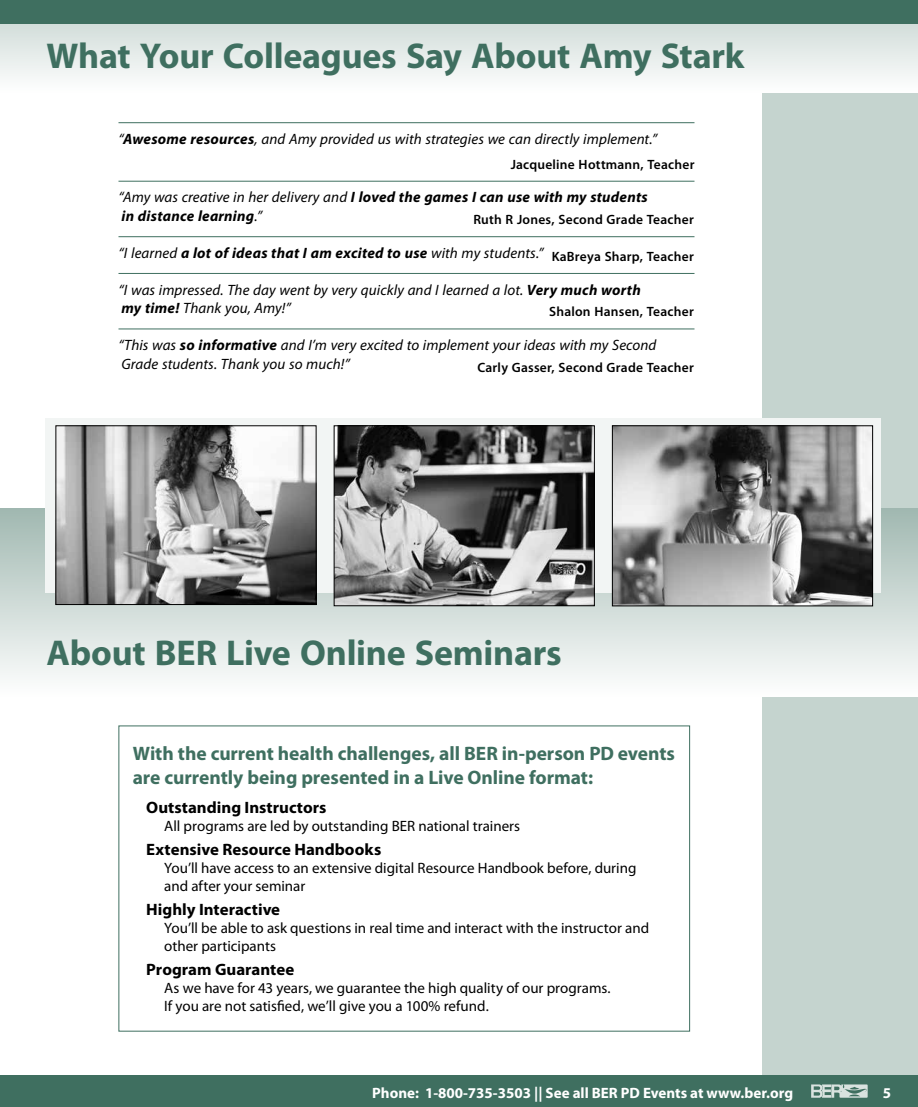
<style>
.page{position:relative;width:918px;height:1107px;background:#fff}
.page>*{position:absolute;margin:0;border:0;box-sizing:border-box;transform-origin:0 0}
.t1{font:700 36px "Myriad Pro";letter-spacing:-.01em;color:#3f6f60}
.t2{font:700 19.5px/23.4px "Myriad Pro";letter-spacing:-.005em;color:#3f6f60}
.t3{font:700 16.5px "Myriad Pro";color:#000}
.t4{font:15px/18px "Myriad Pro";color:#000}
.t5{font:italic 15px/18.8px "Myriad Pro";letter-spacing:.005em;color:#000}
.t6{font:italic 700 15px/18.8px "Myriad Pro";letter-spacing:.015em;color:#000}
.t7{font:700 15px "Myriad Pro";color:#fff}
.t8{font:600 13.5px "Myriad Pro";letter-spacing:.015em;color:#000}
.s1{font-weight:700}
.s2{font-weight:400}
</style>
<div class="page">
<div style="left:763px;top:0;width:155px;height:1107px;background:#c5d4cf"></div>
<div style="left:0;top:1076px;width:918px;height:31px;background:#3f6f60"></div>
<svg style="left:811px;top:1084px;width:57px;height:14px"></svg>
<svg style="left:0;top:24px;width:918px;height:68px"></svg>
<div style="left:0;top:0;width:918px;height:24px;background:#3f6f60"></div>
<hr style="left:118px;top:122px;width:576px;height:1px;background:#3f6f60">
<hr style="left:118px;top:181px;width:576px;height:1px;background:#3f6f60">
<hr style="left:118px;top:236px;width:576px;height:1px;background:#3f6f60">
<hr style="left:118px;top:273px;width:576px;height:1px;background:#3f6f60">
<hr style="left:118px;top:329px;width:576px;height:1px;background:#3f6f60">
<div style="left:0;top:509px;width:918px;height:187px;background:linear-gradient(to bottom,#a2b9b2,#fdfdfd)"></div>
<div style="left:45px;top:418px;width:835px;height:175px;background:#f2f5f4"></div>
<img style="left:58px;top:427px;width:256px;height:176px">
<div style="left:56px;top:425px;width:260px;height:180px;border:1px solid #000"></div>
<img style="left:336px;top:427px;width:257px;height:177px">
<div style="left:334px;top:425px;width:261px;height:181px;border:1px solid #000"></div>
<img style="left:614px;top:427px;width:257px;height:177px">
<div style="left:612px;top:425px;width:261px;height:181px;border:1px solid #000"></div>
<h1 class="t1" style="left:46px;top:32px;width:699px">What Your Colleagues Say About Amy Stark</h1>
<p class="t5" style="left:118px;top:129px;width:540px">“<span class="s1">Awesome resources</span>, and Amy provided us with strategies we can directly implement.”</p>
<p class="t8" style="left:511px;top:156px;width:185px">Jacqueline Hottmann, Teacher</p>
<p class="t6" style="left:118px;top:187px;width:531px"><span class="s2">“Amy was creative in her delivery and</span> I loved the games I can use with my students in distance learning<span class="s2">.”</span></p>
<p class="t8" style="left:473px;top:211px;width:222px">Ruth R Jones, Second Grade Teacher</p>
<p class="t6" style="left:118px;top:243px;width:577px"><span class="s2">“I learned</span> a lot of ideas that I am excited to use <span class="s2">with my students.”</span> <sub>KaBreya</sub> <sub>Sharp,</sub> <sub>Teacher</sub></p>
<p class="t5" style="left:118px;top:280px;width:524px">“I was impressed. The day went by very quickly and I learned a lot. <span class="s1">Very much worth my time!</span> Thank you, Amy!”</p>
<p class="t8" style="left:549px;top:303px;width:146px">Shalon Hansen, Teacher</p>
<p class="t5" style="left:118px;top:335px;width:539px">“This was <span class="s1">so informative</span> and I’m very excited to implement your ideas with my Second<br>Grade students. Thank you so much!”</p>
<p class="t8" style="left:477px;top:359px;width:218px">Carly Gasser, Second Grade Teacher</p>
<h1 class="t1" style="left:46px;top:629px;width:517px">About BER Live Online Seminars</h1>
<h2 class="t2" style="left:133px;top:741px;width:544px">With the current health challenges, all BER in-person PD events are currently being presented in a Live Online format:</h2>
<p class="t3" style="left:146px;top:796px;width:182px">Outstanding Instructors</p>
<p class="t4" style="left:164px;top:816px;width:358px">All programs are led by outstanding BER national trainers</p>
<p class="t3" style="left:146px;top:838px;width:237px">Extensive Resource Handbooks</p>
<p class="t4" style="left:164px;top:859px;width:474px">You’ll have access to an extensive digital Resource Handbook before, during and after your seminar</p>
<p class="t3" style="left:146px;top:899px;width:135px">Highly Interactive</p>
<p class="t4" style="left:164px;top:919px;width:486px">You’ll be able to ask questions in real time and interact with the instructor and other participants</p>
<p class="t3" style="left:146px;top:959px;width:150px">Program Guarantee</p>
<p class="t4" style="left:164px;top:979px;width:448px">As we have for 43 years, we guarantee the high quality of our programs.<br>If you are not satisfied, we’ll give you a 100% refund.</p>
<p class="t7" style="left:372px;top:1083px;width:422px">Phone: 1-800-735-3503 || See all BER PD Events at www.ber.org</p>
<p class="t7" style="left:883px;top:1083px;width:10px">5</p>
</div>
